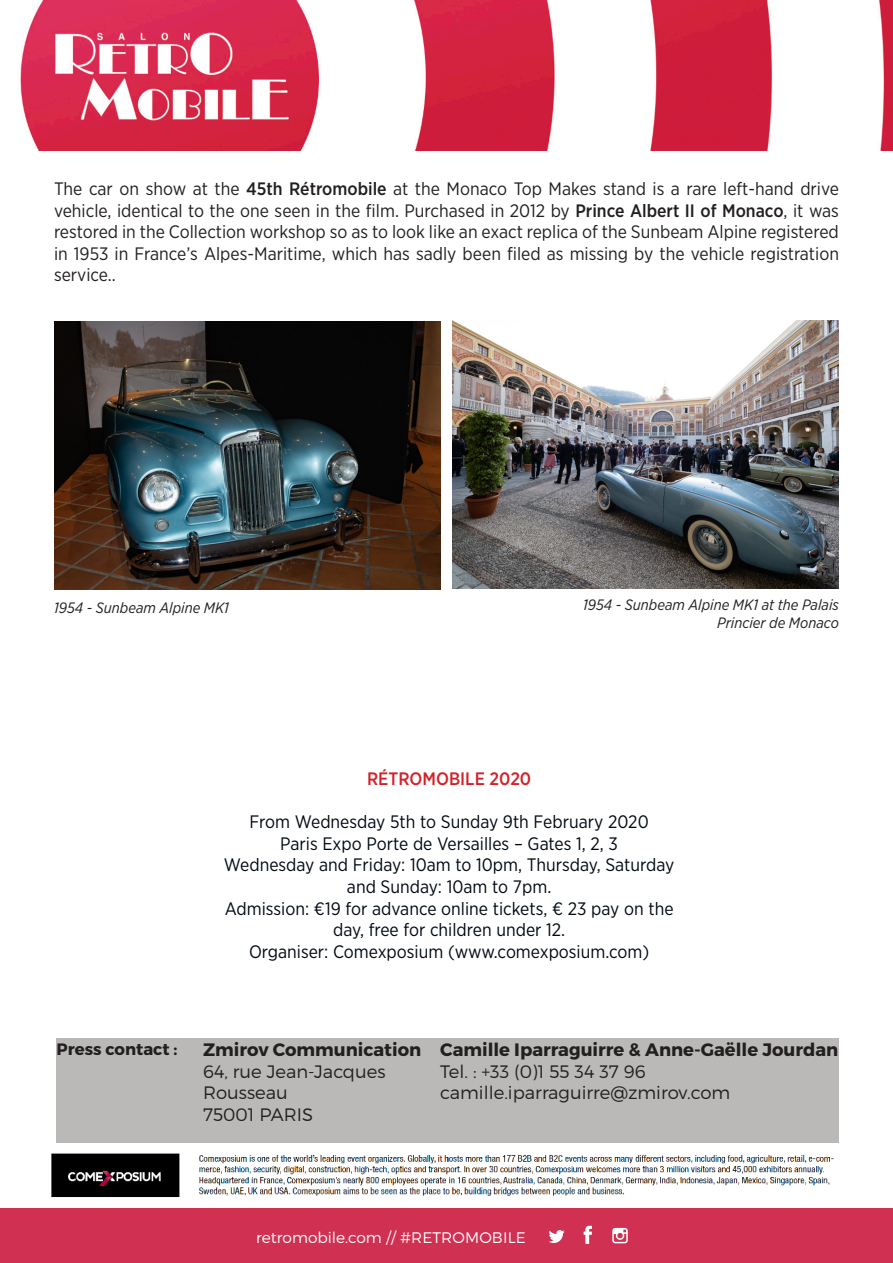
<style>
.page{position:relative;width:893px;height:1263px;background:#fff}
.page>*{position:absolute;margin:0;border:0;box-sizing:border-box;transform-origin:0 0}
.t1{font:18px/21.6px "Gotham Narrow";color:#231f20;text-align:justify}
.t2{font:18px/21.6px "Gotham Narrow";color:#000912;text-align:center}
.t3{font:300 18px/21.6px "Montserrat";color:#231f20}
.t4{font:700 18px "Montserrat";color:#231f20}
.t5{font:500 18px "Gotham Narrow";color:#d1232a}
.t6{font:700 16.5px "Montserrat";color:#231f20}
.t7{font:300 15.3px "Montserrat";color:#fff}
.t8{font:italic 15px "Gotham Narrow";color:#231f20}
.s1{font-weight:500}
.s2{font-weight:700}
</style>
<div class="page">
<img style="left:20px;top:0;width:873px;height:151px">
<img style="left:54px;top:321px;width:386px;height:268px">
<img style="left:453px;top:321px;width:386px;height:267px">
<img style="left:51px;top:1153px;width:783px;height:44px">
<div style="left:57px;top:1039px;width:782px;height:104px;background:#bab9b8"></div>
<div style="left:0;top:1209px;width:893px;height:54px;background:#d03152"></div>
<svg style="left:549px;top:1230px;width:16px;height:13px"></svg>
<svg style="left:584px;top:1226px;width:8px;height:18px"></svg>
<svg style="left:612px;top:1228px;width:16px;height:15px"></svg>
<p class="t1" style="left:54px;top:177px;width:786px">The car on show at the <span class="s1">45th Rétromobile</span> at the Monaco Top Makes stand is a rare left-hand drive vehicle, identical to the one seen in the film. Purchased in 2012 by <span class="s1">Prince Albert II of Monaco</span>, it was restored in the Collection workshop so as to look like an exact replica of the Sunbeam Alpine registered in 1953 in France’s Alpes-Maritime, which has sadly been filed as missing by the vehicle registration service..</p>
<p class="t8" style="left:54px;top:598px;width:177px">1954 - Sunbeam Alpine MK1</p>
<p class="t8" style="left:583px;top:595px;width:257px">1954 - Sunbeam Alpine MK1 at the Palais</p>
<p class="t8" style="left:717px;top:613px;width:123px">Princier de Monaco</p>
<p class="t5" style="left:367px;top:767px;width:166px">RÉTROMOBILE 2020</p>
<p class="t2" style="left:250px;top:811px;width:401px">From Wednesday 5th to Sunday 9th February 2020</p>
<p class="t2" style="left:280px;top:832px;width:339px">Paris Expo Porte de Versailles – Gates 1, 2, 3</p>
<p class="t2" style="left:224px;top:854px;width:452px">Wednesday and Friday: 10am to 10pm, Thursday, Saturday and Sunday: 10am to 7pm.</p>
<p class="t2" style="left:225px;top:897px;width:450px">Admission: €19 for advance online tickets, € 23 pay on the day, free for children under 12.</p>
<p class="t2" style="left:249px;top:940px;width:402px">Organiser: Comexposium (www.comexposium.com)</p>
<p class="t6" style="left:57px;top:1038px;width:122px">Press contact :</p>
<p class="t4" style="left:203px;top:1038px;width:220px">Zmirov Communication</p>
<p class="t3" style="left:203px;top:1060px;width:184px">64, rue Jean-Jacques<br>Rousseau<br>75001 PARIS</p>
<p class="t3" style="left:440px;top:1038px;width:400px"><span class="s2">Camille Iparraguirre &amp; Anne-Gaëlle Jourdan<br></span>Tel. : +33 (0)1 55 34 37 96 camille.iparraguirre@zmirov.com</p>
<p class="t7" style="left:256px;top:1228px;width:271px">retromobile.com // #RETROMOBILE</p>
</div>
